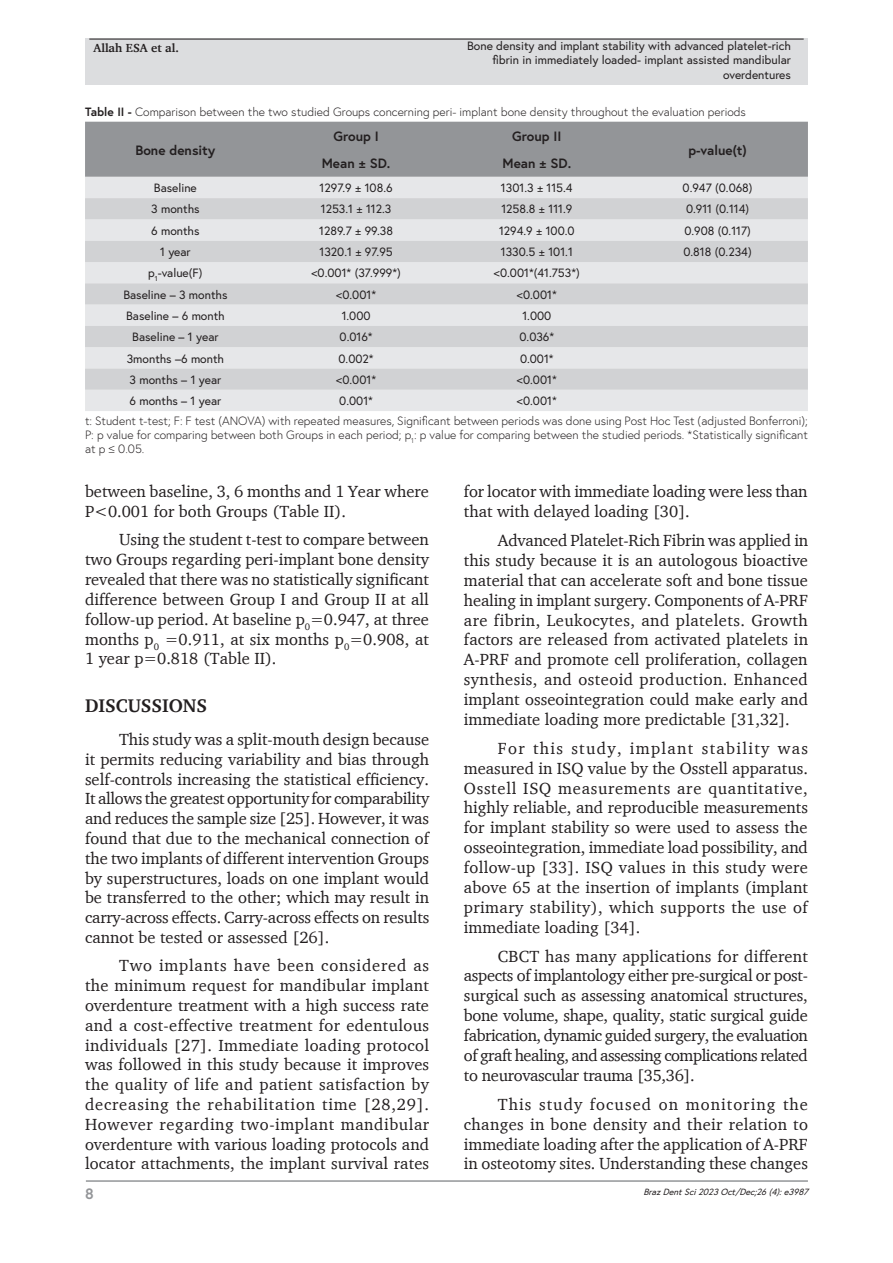
<style>
.page{position:relative;width:893px;height:1263px;background:#fff}
.page>*{position:absolute;margin:0;border:0;box-sizing:border-box;transform-origin:0 0}
.Heading1{font:700 18.75px "Charter";color:#231f20}
.Paragraph{font:16.5px/20px "Charter";color:#231f20;text-align:justify}
.t1{font:700 15px "Europa";color:#939598}
.TableHead{font:700 13.5px "Europa";color:#231f20}
.TableBody{font:12px/14.4px "Europa";color:#231f20;text-align:right}
.TableFootnote{font:300 12px/14.4px "Europa";color:#231f20;text-align:justify}
.TableBody-2{font:12px "Europa";letter-spacing:-.21em;color:#231f20}
.TableTitle{font:300 12px "Europa";color:#231f20}
.t2{font:700 12px "Charter";color:#231f20}
.t3{font:italic 9px "Europa";color:#231f20}
.s1{font-weight:700}
</style>
<div class="page">
<hr style="left:86px;top:1180px;width:722px;height:2px;background:#939598">
<div style="left:85px;top:39px;width:723px;height:46px;background:#dcdddf"></div>
<hr style="left:89px;top:39px;width:715px;height:1px;background:#231f20">
<div style="left:85px;top:122px;width:723px;height:55px;background:#939598"></div>
<div style="left:85px;top:177px;width:723px;height:234px;background:#e6e7e9"></div>
<svg style="left:85px;top:198px;width:723px;height:192px;background:#dadbdd"></svg>
<p class="t2" style="left:94px;top:41px;width:87px">Allah ESA et al.</p>
<p class="TableBody" style="left:467px;top:38px;width:325px">Bone density and implant stability with advanced platelet-rich fibrin in immediately loaded- implant assisted mandibular overdentures</p>
<p class="TableBody-2" style="left:463px;top:53px;width:329px">Bonedenstyandimplantstabilitywithadvancedplatelet-richfibrininimmediatelyloaded-implantassis edmandibularoverdentures</p>
<p class="TableTitle" style="left:85px;top:104px;width:662px"><span class="s1">Table II -</span> Comparison between the two studied Groups concerning peri- implant bone density throughout the evaluation periods</p>
<p class="TableHead" style="left:135px;top:141px;width:82px">Bone density</p>
<p class="TableHead" style="left:333px;top:127px;width:47px">Group I</p>
<p class="TableHead" style="left:512px;top:127px;width:51px">Group II</p>
<p class="TableHead" style="left:688px;top:141px;width:60px">p-value(t)</p>
<p class="TableHead" style="left:322px;top:154px;width:70px">Mean ± SD.</p>
<p class="TableHead" style="left:502px;top:154px;width:70px">Mean ± SD.</p>
<p class="TableBody" style="left:154px;top:181px;width:44px">Baseline</p>
<p class="TableBody" style="left:320px;top:181px;width:75px">1297.9 ± 108.6</p>
<p class="TableBody" style="left:501px;top:181px;width:73px">1301.3 ± 115.4</p>
<p class="TableBody" style="left:683px;top:181px;width:72px">0.947 (0.068)</p>
<p class="TableBody" style="left:151px;top:202px;width:50px">3 months</p>
<p class="TableBody" style="left:321px;top:202px;width:72px">1253.1 ± 112.3</p>
<p class="TableBody" style="left:501px;top:202px;width:72px">1258.8 ± 111.9</p>
<p class="TableBody" style="left:686px;top:202px;width:65px">0.911 (0.114)</p>
<p class="TableBody" style="left:151px;top:223px;width:50px">6 months</p>
<p class="TableBody" style="left:319px;top:223px;width:75px">1289.7 ± 99.38</p>
<p class="TableBody" style="left:499px;top:223px;width:77px">1294.9 ± 100.0</p>
<p class="TableBody" style="left:684px;top:223px;width:68px">0.908 (0.117)</p>
<p class="TableBody" style="left:160px;top:244px;width:32px">1 year</p>
<p class="TableBody" style="left:319px;top:244px;width:75px">1320.1 ± 97.95</p>
<p class="TableBody" style="left:501px;top:244px;width:74px">1330.5 ± 101.1</p>
<p class="TableBody" style="left:683px;top:244px;width:70px">0.818 (0.234)</p>
<p class="TableBody" style="left:148px;top:266px;width:56px">p<sub>1</sub>-value(F)</p>
<p class="TableBody" style="left:311px;top:266px;width:91px">&lt;0.001* (37.999*)</p>
<p class="TableBody" style="left:494px;top:266px;width:87px">&lt;0.001*(41.753*)</p>
<p class="TableBody" style="left:123px;top:287px;width:106px">Baseline – 3 months</p>
<p class="TableBody" style="left:336px;top:287px;width:41px">&lt;0.001*</p>
<p class="TableBody" style="left:517px;top:287px;width:41px">&lt;0.001*</p>
<p class="TableBody" style="left:126px;top:308px;width:100px">Baseline – 6 month</p>
<p class="TableBody" style="left:342px;top:308px;width:30px">1.000</p>
<p class="TableBody" style="left:522px;top:308px;width:30px">1.000</p>
<p class="TableBody" style="left:132px;top:330px;width:88px">Baseline – 1 year</p>
<p class="TableBody" style="left:340px;top:330px;width:35px">0.016*</p>
<p class="TableBody" style="left:519px;top:330px;width:36px">0.036*</p>
<p class="TableBody" style="left:127px;top:351px;width:99px">3months –6 month</p>
<p class="TableBody" style="left:338px;top:351px;width:37px">0.002*</p>
<p class="TableBody" style="left:520px;top:351px;width:35px">0.001*</p>
<p class="TableBody" style="left:130px;top:372px;width:93px">3 months – 1 year</p>
<p class="TableBody" style="left:336px;top:372px;width:41px">&lt;0.001*</p>
<p class="TableBody" style="left:517px;top:372px;width:41px">&lt;0.001*</p>
<p class="TableBody" style="left:130px;top:393px;width:93px">6 months – 1 year</p>
<p class="TableBody" style="left:339px;top:393px;width:35px">0.001*</p>
<p class="TableBody" style="left:517px;top:393px;width:41px">&lt;0.001*</p>
<p class="TableFootnote" style="left:85px;top:413px;width:724px">t: Student t-test; F: F test (ANOVA) with repeated measures, Significant between periods was done using Post Hoc Test (adjusted Bonferroni); P: p value for comparing between both Groups in each period; p<sub>1</sub>: p value for comparing between the studied periods. *Statistically significant at p ≤ 0.05.</p>
<p class="Paragraph" style="left:85px;top:481px;width:345px">between baseline, 3, 6 months and 1 Year where<br>P&lt;0.001 for both Groups (Table II).</p>
<p class="Paragraph" style="left:85px;top:530px;width:346px;text-indent:34px">Using the student t-test to compare between two Groups regarding peri-implant bone density revealed that there was no statistically significant difference between Group I and Group II at all follow-up period. At baseline p<sub>0</sub>=0.947, at three months p<sub>0</sub> =0.911, at six months p<sub>0</sub>=0.908, at 1 year p=0.818 (Table II).</p>
<p class="Heading1" style="left:85px;top:694px;width:124px">DISCUSSIONS</p>
<p class="Paragraph" style="left:85px;top:729px;width:346px;text-indent:34px">This study was a split-mouth design because it permits reducing variability and bias through self-controls increasing the statistical efficiency.<br>It allows the greatest opportunity for comparability and reduces the sample size [25]. However, it was found that due to the mechanical connection of the two implants of different intervention Groups by superstructures, loads on one implant would be transferred to the other; which may result in carry-across effects. Carry-across effects on results cannot be tested or assessed [26].</p>
<p class="Paragraph" style="left:85px;top:955px;width:346px;text-indent:34px">Two implants have been considered as the minimum request for mandibular implant overdenture treatment with a high success rate and a cost-effective treatment for edentulous individuals [27]. Immediate loading protocol was followed in this study because it improves the quality of life and patient satisfaction by decreasing the rehabilitation time [28,29].<br>However regarding two-implant mandibular overdenture with various loading protocols and locator attachments, the implant survival rates</p>
<p class="Paragraph" style="left:464px;top:481px;width:345px">for locator with immediate loading were less than that with delayed loading [30].</p>
<p class="Paragraph" style="left:464px;top:530px;width:346px;text-indent:34px">Advanced Platelet-Rich Fibrin was applied in this study because it is an autologous bioactive material that can accelerate soft and bone tissue healing in implant surgery. Components of A-PRF are fibrin, Leukocytes, and platelets. Growth factors are released from activated platelets in A-PRF and promote cell proliferation, collagen synthesis, and osteoid production. Enhanced implant osseointegration could make early and immediate loading more predictable [31,32].</p>
<p class="Paragraph" style="left:464px;top:738px;width:346px;text-indent:34px">For this study, implant stability was measured in ISQ value by the Osstell apparatus.<br>Osstell ISQ measurements are quantitative, highly reliable, and reproducible measurements for implant stability so were used to assess the osseointegration, immediate load possibility, and follow-up [33]. ISQ values in this study were above 65 at the insertion of implants (implant primary stability), which supports the use of immediate loading [34].</p>
<p class="Paragraph" style="left:464px;top:945px;width:346px;text-indent:34px">CBCT has many applications for different aspects of implantology either pre-surgical or post&shy;surgical such as assessing anatomical structures, bone volume, shape, quality, static surgical guide fabrication, dynamic guided surgery, the evaluation of graft healing, and assessing complications related to neurovascular trauma [35,36].</p>
<p class="Paragraph" style="left:464px;top:1094px;width:346px;text-indent:34px">This study focused on monitoring the changes in bone density and their relation to immediate loading after the application of A-PRF in osteotomy sites. Understanding these changes</p>
<p class="t1" style="left:85px;top:1184px;width:10px">8</p>
<p class="t3" style="left:644px;top:1185px;width:169px">BrazDentSci2023Oct/Dec;26(4):e3987</p>
</div>
